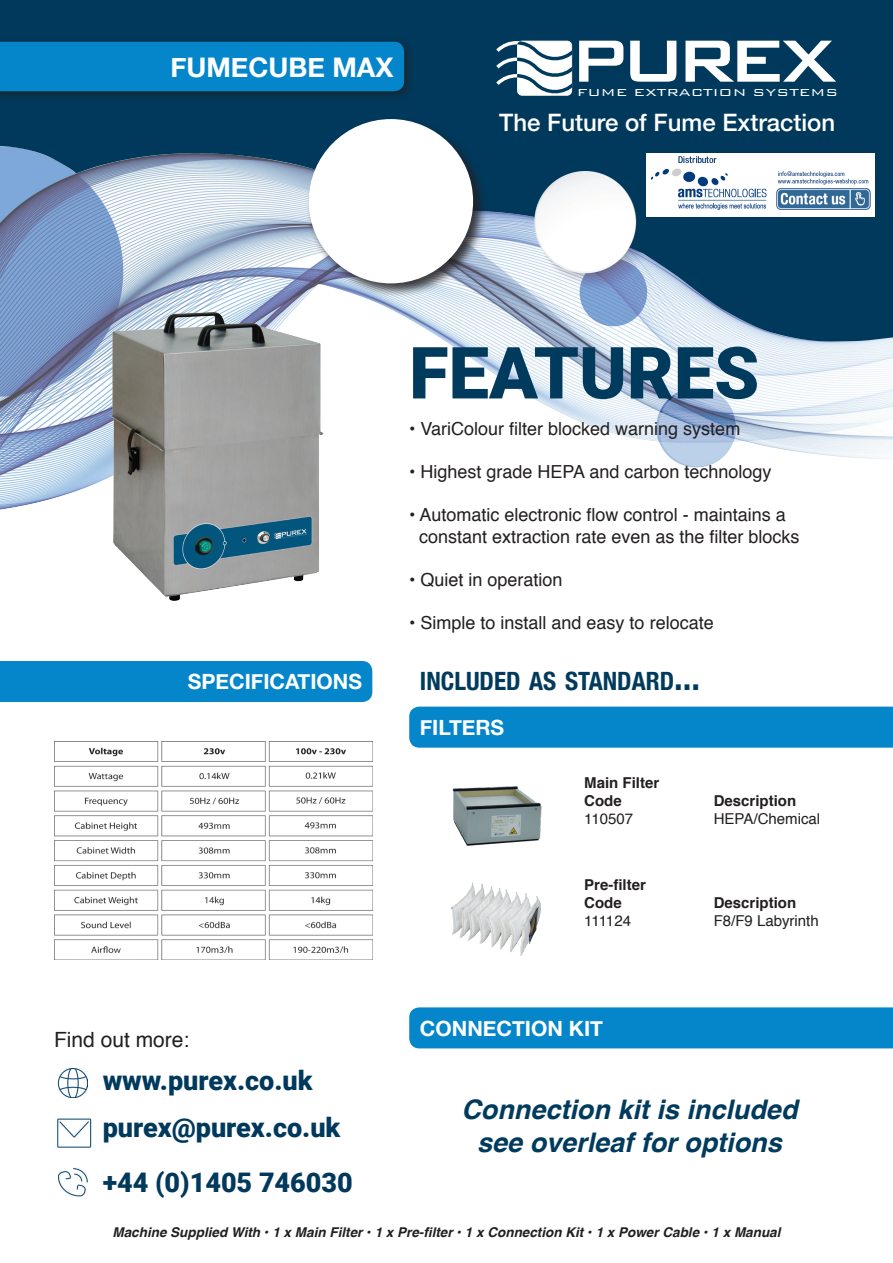
<style>
.page{position:relative;width:893px;height:1263px;background:#fff}
.page>*{position:absolute;margin:0;border:0;box-sizing:border-box;transform-origin:0 0}
.t1{font:500 79.5px "Bank Gothic";letter-spacing:-.125em;color:#fff}
.t2{font:900 72px "Roboto";color:#003a5d}
.t3{font:900 27px "Roboto";color:#00395c}
.t4{font:italic 700 27px/32.4px "Helvetica";color:#003a5d;text-align:center}
.t5{font:700 27px "Helvetica Neue";color:#fff}
.t6{font:700 condensed 25.2px "Helvetica Neue";color:#003a5d}
.t7{font:500 24px "Helvetica Neue";color:#fff}
.t8{font:700 21px "Helvetica Neue";color:#fff}
.t9{font:21px "Helvetica";color:#231f20}
.t10{font:18px/21.6px "Helvetica";color:#231f20}
.t11{font:700 15px/18px "Helvetica";color:#231f20}
.t12{font:15px "Helvetica";color:#231f20}
.t13{font:italic 700 13.5px "Helvetica";color:#231f20}
.t14{font:300 13.5px "Bank Gothic";color:#fff;scale:1.22 1}
.s1{font-size:36px}
</style>
<div class="page">
<div style="left:0;top:0;width:893px;height:381px;background:#00395c"></div>
<div style="left:0;top:36px;width:416px;height:67px;background:#231f20;opacity:.75"></div>
<div style="left:0;top:42px;width:404px;height:49px;background:#0586ca"></div>
<img style="left:0;top:146px;width:893px;height:364px">
<img style="left:83px;top:294px;width:261px;height:307px">
<svg style="left:496px;top:41px;width:76px;height:55px"></svg>
<div style="left:306px;top:117px;width:181px;height:181px;background:#231f20;opacity:.85"></div>
<div style="left:309px;top:119px;width:164px;height:164px;background:#fff;border-radius:50%"></div>
<svg style="left:658px;top:388px;width:78px;height:78px;background:#9db4d6"></svg>
<div style="left:0;top:661px;width:372px;height:41px;background:#0586ca"></div>
<div style="left:409px;top:707px;width:484px;height:41px;background:#0586ca"></div>
<img style="left:54px;top:741px;width:318px;height:218px">
<img style="left:57px;top:1118px;width:35px;height:29px">
<img style="left:57px;top:1068px;width:31px;height:29px">
<img style="left:59px;top:1168px;width:29px;height:29px">
<img style="left:452px;top:786px;width:90px;height:60px">
<img style="left:451px;top:882px;width:90px;height:74px">
<div style="left:409px;top:1007px;width:484px;height:41px;background:#0586ca"></div>
<img style="left:647px;top:153px;width:228px;height:63px">
<h3 class="t5" style="left:170px;top:46px;width:225px">FUMECUBE MAX</h3>
<h1 class="t1" style="left:569px;top:-1px;width:269px">PUREX</h1>
<p class="t14" style="left:577px;top:82px;width:216px">FUME EXTRACTION SYSTEMS</p>
<h3 class="t7" style="left:499px;top:104px;width:338px">The Future of Fume Extraction</h3>
<p class="t8" style="left:188px;top:665px;width:176px">SPECIFICATIONS</p>
<p class="t9" style="left:54px;top:1023px;width:137px">Find out more:</p>
<h3 class="t3" style="left:103px;top:1061px;width:211px">www.purex.co.uk</h3>
<h3 class="t3" style="left:103px;top:1109px;width:239px">purex@purex.co.uk</h3>
<h3 class="t3" style="left:103px;top:1163px;width:252px">+44 (0)1405 746030</h3>
<h2 class="t2" style="left:409px;top:322px;width:352px">FEATURES</h2>
<p class="t10" style="left:409px;top:418px;width:333px">• VariColour filter blocked warning system</p>
<p class="t10" style="left:409px;top:461px;width:364px">• Highest grade HEPA and carbon technology</p>
<p class="t10" style="left:419px;top:505px;width:382px;text-indent:-10px">• Automatic electronic flow control - maintains a constant extraction rate even as the filter blocks</p>
<p class="t10" style="left:409px;top:569px;width:155px">• Quiet in operation</p>
<p class="t10" style="left:409px;top:613px;width:306px">• Simple to install and easy to relocate</p>
<h3 class="t6" style="left:420px;top:660px;width:282px">INCLUDED AS STANDARD<span class="s1">...</span></h3>
<p class="t8" style="left:420px;top:711px;width:86px">FILTERS</p>
<p class="t11" style="left:584px;top:773px;width:77px">Main Filter<br>Code</p>
<p class="t12" style="left:584px;top:807px;width:50px">110507</p>
<p class="t11" style="left:584px;top:876px;width:63px">Pre-filter<br>Code</p>
<p class="t12" style="left:584px;top:909px;width:48px">111124</p>
<p class="t8" style="left:420px;top:1012px;width:185px">CONNECTION KIT</p>
<p class="t11" style="left:714px;top:791px;width:84px">Description</p>
<p class="t12" style="left:714px;top:807px;width:108px">HEPA/Chemical</p>
<p class="t11" style="left:714px;top:894px;width:84px">Description</p>
<p class="t12" style="left:714px;top:909px;width:107px">F8/F9 Labyrinth</p>
<h3 class="t4" style="left:461px;top:1093px;width:338px">Connection kit is included see overleaf for options</h3>
<p class="t13" style="left:113px;top:1221px;width:669px">Machine Supplied With • 1 x Main Filter • 1 x Pre-filter • 1 x Connection Kit • 1 x Power Cable • 1 x Manual</p>
</div>
